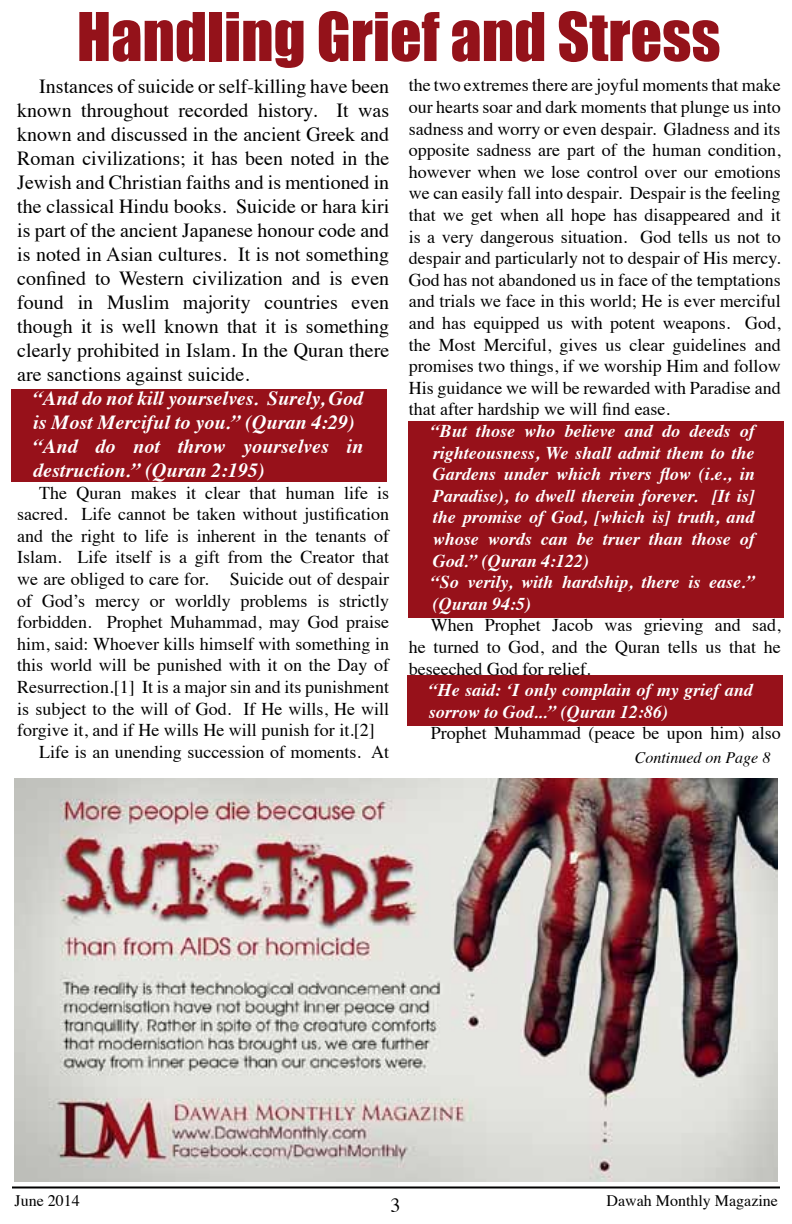
<style>
.page{position:relative;width:792px;height:1224px;background:#fff}
.page>*{position:absolute;margin:0;border:0;box-sizing:border-box;transform-origin:0 0}
.t1{font:62px "Impact";color:#94121a}
.t2{font:20px/24px "Times";color:#000;text-align:justify}
.t3{font:italic 700 20px/24px "Times";color:#fff}
.t4{font:18px/21.6px "Times";color:#000;text-align:justify}
.t5{font:italic 700 18px/21.6px "Times";color:#fff}
.t6{font:16px "Times";color:#000}
.t7{font:italic 16px "Times";color:#000}
</style>
<div class="page">
<div style="left:11px;top:389px;width:375px;height:93px;background:#97111a"></div>
<div style="left:408px;top:421px;width:376px;height:197px;background:#97111a"></div>
<div style="left:407px;top:675px;width:375px;height:51px;background:#97111a"></div>
<hr style="left:12px;top:1186px;width:768px;height:2px;background:#000">
<img style="left:14px;top:778px;width:764px;height:403px">
<h1 class="t1" style="left:77px;top:-11px;width:645px">Handling Grief and Stress</h1>
<p class="t2" style="left:17px;top:73px;width:374px;text-indent:22px">Instances of suicide or self-killing have been known throughout recorded history. It was known and discussed in the ancient Greek and Roman civilizations; it has been noted in the Jewish and Christian faiths and is mentioned in the classical Hindu books. Suicide or hara kiri is part of the ancient Japanese honour code and is noted in Asian cultures. It is not something confined to Western civilization and is even found in Muslim majority countries even though it is well known that it is something clearly prohibited in Islam. In the Quran there are sanctions against suicide.</p>
<p class="t3" style="left:33px;top:385px;width:331px">“And do not kill yourselves. Surely, God is Most Merciful to you.” (Quran 4:29) “And do not throw yourselves in destruction.” (Quran 2:195)</p>
<p class="t4" style="left:39px;top:480px;width:351px">The Quran makes it clear that human life is</p>
<p class="t4" style="left:17px;top:502px;width:374px">sacred. Life cannot be taken without justification</p>
<p class="t4" style="left:17px;top:523px;width:373px">and the right to life is inherent in the tenants of</p>
<p class="t4" style="left:17px;top:545px;width:374px">Islam. Life itself is a gift from the Creator that</p>
<p class="t4" style="left:17px;top:567px;width:374px">we are obliged to care for. Suicide out of despair</p>
<p class="t4" style="left:17px;top:588px;width:374px">of God’s mercy or worldly problems is strictly</p>
<p class="t4" style="left:17px;top:610px;width:373px">forbidden. Prophet Muhammad, may God praise</p>
<p class="t4" style="left:17px;top:631px;width:373px">him, said: Whoever kills himself with something in</p>
<p class="t4" style="left:17px;top:653px;width:373px">this world will be punished with it on the Day of</p>
<p class="t4" style="left:17px;top:675px;width:374px">Resurrection.[1] It is a major sin and its punishment</p>
<p class="t4" style="left:17px;top:696px;width:373px">is subject to the will of God. If He wills, He will</p>
<p class="t4" style="left:17px;top:718px;width:359px">forgive it, and if He wills He will punish for it.[2]</p>
<p class="t4" style="left:39px;top:739px;width:351px">Life is an unending succession of moments. At</p>
<p class="t4" style="left:409px;top:73px;width:374px">the two extremes there are joyful moments that make our hearts soar and dark moments that plunge us into sadness and worry or even despair. Gladness and its opposite sadness are part of the human condition, however when we lose control over our emotions we can easily fall into despair. Despair is the feeling that we get when all hope has disappeared and it is a very dangerous situation. God tells us not to despair and particularly not to despair of His mercy.<br>God has not abandoned us in face of the temptations and trials we face in this world; He is ever merciful and has equipped us with potent weapons. God, the Most Merciful, gives us clear guidelines and promises two things, if we worship Him and follow His guidance we will be rewarded with Paradise and that after hardship we will find ease.</p>
<p class="t5" style="left:431px;top:419px;width:326px">“But those who believe and do deeds of righteousness, We shall admit them to the Gardens under which rivers flow (i.e., in Paradise), to dwell therein forever. [It is] the promise of God, [which is] truth, and whose words can be truer than those of God.” (Quran 4:122)<br>“So verily, with hardship, there is ease.” (Quran 94:5)</p>
<p class="t4" style="left:409px;top:613px;width:373px;text-indent:22px">When Prophet Jacob was grieving and sad, he turned to God, and the Quran tells us that he beseeched God for relief.</p>
<p class="t5" style="left:429px;top:678px;width:326px">“He said: ‘I only complain of my grief and sorrow to God...” (Quran 12:86)</p>
<p class="t4" style="left:431px;top:721px;width:351px">Prophet Muhammad (peace be upon him) also</p>
<p class="t7" style="left:635px;top:744px;width:137px">Continued on Page 8</p>
<p class="t6" style="left:15px;top:1186px;width:67px">June 2014</p>
<p class="t6" style="left:606px;top:1185px;width:173px">Dawah Monthly Magazine</p>
<p class="t2" style="left:390px;top:1191px;width:11px">3</p>
</div>
